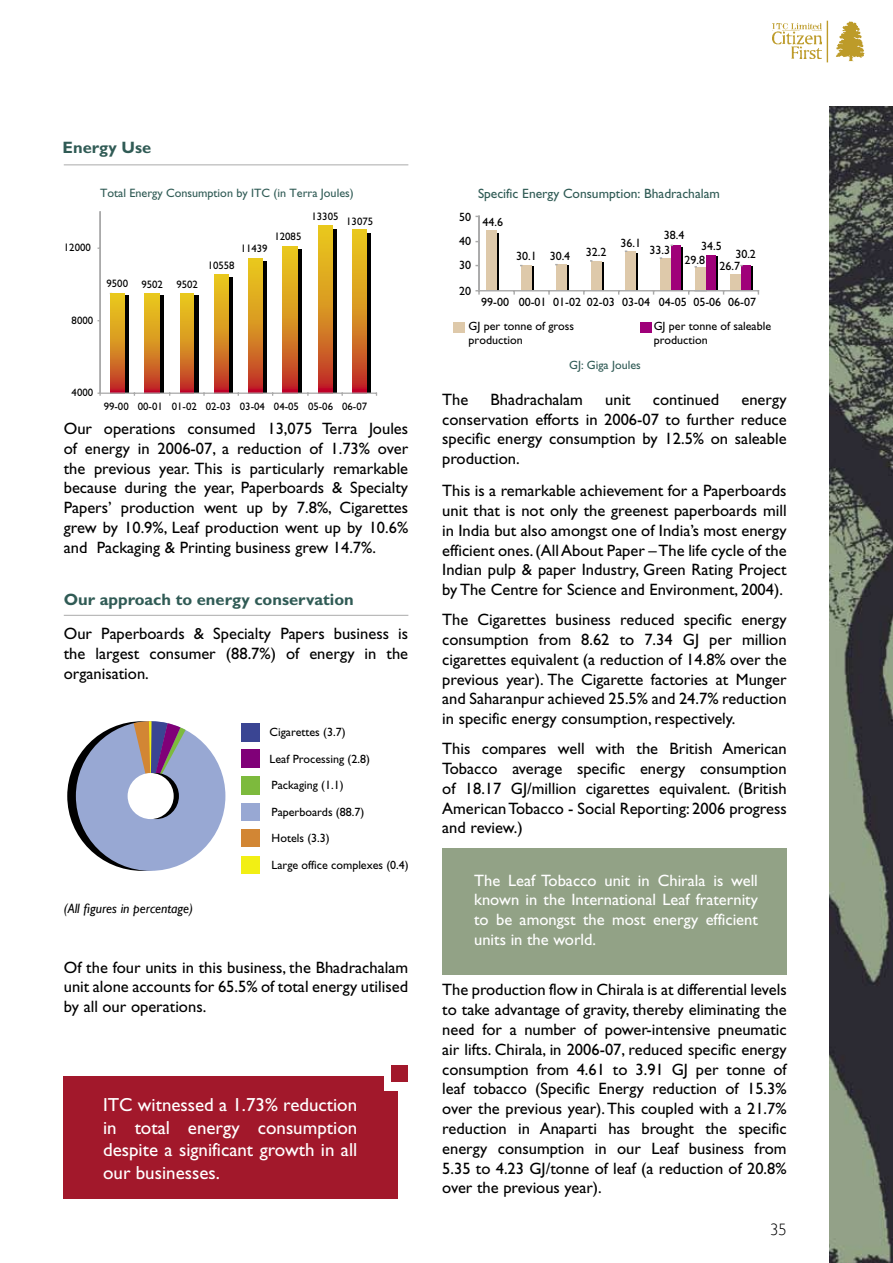
<style>
.page{position:relative;width:893px;height:1263px;background:#fff}
.page>*{position:absolute;margin:0;border:0;box-sizing:border-box;transform-origin:0 0}
.t1{font:18.9px/22.8px "Gill Sans";color:#fff;text-align:justify}
.t2{font:16.5px/19.8px "Gill Sans";color:#000;text-align:justify}
.t3{font:16.5px/19.8px "Gill Sans";color:#fff;text-align:justify}
.t4{font:700 16.5px "Gill Sans";color:#305b55}
.t5{font:300 16.5px "Gill Sans";color:#000}
.t6{font:13.5px "Gill Sans";color:#305b55}
.t7{font:italic 13.5px "Gill Sans";color:#000}
.t8{font:12.15px "Gill Sans";color:#305b55}
.t9{font:12px/26px "Gill Sans";color:#000}
.t10{font:12px "Gill Sans";color:#305b55}
.t11{font:10.8px "Gill Sans";color:#000}
</style>
<div class="page">
<svg style="left:124px;top:296px;width:5px;height:97px"></svg>
<div style="left:149px;top:296px;width:15px;height:97px;background:#000"></div>
<div style="left:185px;top:296px;width:13px;height:97px;background:#000"></div>
<svg style="left:228px;top:277px;width:5px;height:116px"></svg>
<div style="left:253px;top:261px;width:14px;height:132px;background:#000"></div>
<div style="left:287px;top:250px;width:15px;height:143px;background:#000"></div>
<svg style="left:332px;top:229px;width:5px;height:164px"></svg>
<svg style="left:366px;top:233px;width:5px;height:160px"></svg>
<svg style="left:110px;top:293px;width:14px;height:100px"></svg>
<svg style="left:145px;top:293px;width:15px;height:100px"></svg>
<svg style="left:180px;top:293px;width:14px;height:100px"></svg>
<svg style="left:214px;top:274px;width:14px;height:119px;background:#d68722"></svg>
<svg style="left:249px;top:258px;width:14px;height:135px;background:#d68622"></svg>
<svg style="left:283px;top:246px;width:15px;height:147px;background:#d68622"></svg>
<svg style="left:318px;top:225px;width:14px;height:168px;background:#d68622"></svg>
<svg style="left:353px;top:229px;width:13px;height:164px;background:#d68622"></svg>
<hr style="left:99px;top:212px;width:2px;height:181px;background:#aaa">
<hr style="left:100px;top:393px;width:276px;height:1px;background:#aaa">
<hr style="left:64px;top:164px;width:344px;height:1px;background:#aaa">
<svg style="left:67px;top:721px;width:150px;height:150px"></svg>
<div style="left:242px;top:723px;width:18px;height:18px;background:#3a4593"></div>
<div style="left:242px;top:750px;width:18px;height:18px;background:#800078"></div>
<div style="left:242px;top:776px;width:18px;height:18px;background:#7dba3d"></div>
<div style="left:242px;top:803px;width:18px;height:18px;background:#98a8d3"></div>
<div style="left:242px;top:829px;width:18px;height:18px;background:#d28634"></div>
<div style="left:242px;top:856px;width:18px;height:18px;background:#f2ef14"></div>
<div style="left:76px;top:721px;width:149px;height:150px;background:#98a8d3;border-radius:50%"></div>
<svg style="left:134px;top:721px;width:52px;height:70px"></svg>
<svg style="left:133px;top:773px;width:46px;height:46px"></svg>
<div style="left:128px;top:773px;width:46px;height:46px;background:#fff;border-radius:50%"></div>
<hr style="left:64px;top:615px;width:344px;height:1px;background:#aaa">
<div style="left:488px;top:233px;width:10px;height:57px;background:#dec9aa"></div>
<div style="left:523px;top:267px;width:11px;height:23px;background:#000"></div>
<div style="left:558px;top:265px;width:10px;height:25px;background:#dec9aa"></div>
<div style="left:593px;top:262px;width:10px;height:28px;background:#dec9aa"></div>
<div style="left:628px;top:253px;width:10px;height:37px;background:#000"></div>
<div style="left:673px;top:247px;width:10px;height:43px;background:#000"></div>
<div style="left:708px;top:256px;width:10px;height:34px;background:#000"></div>
<div style="left:743px;top:267px;width:10px;height:23px;background:#000"></div>
<div style="left:486px;top:230px;width:10px;height:61px;background:#dec9aa"></div>
<div style="left:521px;top:265px;width:11px;height:26px;background:#dec9aa"></div>
<div style="left:556px;top:264px;width:10px;height:27px;background:#dec9aa"></div>
<div style="left:591px;top:261px;width:10px;height:30px;background:#dec9aa"></div>
<div style="left:626px;top:251px;width:10px;height:40px;background:#dec9aa"></div>
<div style="left:660px;top:258px;width:11px;height:33px;background:#dec9aa"></div>
<div style="left:695px;top:267px;width:11px;height:24px;background:#dec9aa"></div>
<div style="left:730px;top:274px;width:11px;height:17px;background:#dec9aa"></div>
<div style="left:671px;top:245px;width:10px;height:46px;background:#9f0079"></div>
<div style="left:706px;top:255px;width:10px;height:36px;background:#9f0079"></div>
<div style="left:741px;top:265px;width:10px;height:26px;background:#9f0079"></div>
<hr style="left:478px;top:216px;width:2px;height:75px;background:#aaa">
<hr style="left:479px;top:290px;width:279px;height:1px;background:#aaa">
<div style="left:453px;top:322px;width:12px;height:11px;background:#dec9aa"></div>
<div style="left:640px;top:322px;width:11px;height:11px;background:#9f0079"></div>
<div style="left:64px;top:1077px;width:334px;height:122px;background:#a2182b"></div>
<div style="left:384px;top:1074px;width:16px;height:17px;background:#fff"></div>
<div style="left:391px;top:1065px;width:17px;height:17px;background:#a2182b"></div>
<svg style="left:836px;top:22px;width:28px;height:39px"></svg>
<img style="left:773px;top:23px;width:48px;height:36px">
<hr style="left:827px;top:21px;width:1px;height:41px;background:#bd9b29">
<img style="left:829px;top:106px;width:64px;height:1157px">
<div style="left:442px;top:848px;width:345px;height:126px;background:#92a286"></div>
<p class="t4" style="left:63px;top:138px;width:90px">Energy Use</p>
<p class="t8" style="left:100px;top:186px;width:255px">Total Energy Consumption by ITC (in Terra Joules)</p>
<p class="t11" style="left:64px;top:241px;width:28px">12000</p>
<p class="t11" style="left:72px;top:314px;width:23px">8000</p>
<p class="t11" style="left:107px;top:278px;width:93px">9500 9502 9502</p>
<p class="t11" style="left:208px;top:259px;width:28px">10558</p>
<p class="t11" style="left:241px;top:242px;width:28px">11439</p>
<p class="t11" style="left:274px;top:230px;width:28px">12085</p>
<p class="t11" style="left:311px;top:213px;width:63px">13305 13075</p>
<p class="t11" style="left:72px;top:386px;width:23px">4000</p>
<p class="t11" style="left:104px;top:400px;width:265px">99-00 00-01 01-02 02-03 03-04 04-05 05-06 06-07</p>
<p class="t2" style="left:64px;top:418px;width:346px">Our operations consumed 13,075 Terra Joules of energy in 2006-07, a reduction of 1.73% over the previous year. This is particularly remarkable because during the year, Paperboards &amp; Specialty Papers’ production went up by 7.8%, Cigarettes grew by 10.9%, Leaf production went up by 10.6% and Packaging &amp; Printing business grew 14.7%.</p>
<p class="t4" style="left:64px;top:589px;width:291px">Our approach to energy conservation</p>
<p class="t2" style="left:64px;top:623px;width:346px">Our Paperboards &amp; Specialty Papers business is the largest consumer (88.7%) of energy in the organisation.</p>
<p class="t7" style="left:64px;top:900px;width:131px">(All figures in percentage)</p>
<p class="t9" style="left:270px;top:719px;width:77px">Cigarettes (3.7)</p>
<p class="t9" style="left:270px;top:746px;width:102px">Leaf Processing (2.8)<br>Packaging (1.1)</p>
<p class="t9" style="left:272px;top:799px;width:94px">Paperboards (88.7)<br>Hotels (3.3)</p>
<p class="t9" style="left:272px;top:852px;width:139px">Large office complexes (0.4)</p>
<p class="t2" style="left:64px;top:957px;width:346px">Of the four units in this business, the Bhadrachalam unit alone accounts for 65.5% of total energy utilised by all our operations.</p>
<p class="t1" style="left:103px;top:1093px;width:256px">ITC witnessed a 1.73% reduction in total energy consumption despite a significant growth in all our businesses.</p>
<p class="t6" style="left:478px;top:186px;width:243px">Specific Energy Consumption: Bhadrachalam</p>
<p class="t9" style="left:459px;top:204px;width:13px;line-height:24.8px">50<br>40</p>
<p class="t9" style="left:459px;top:252px;width:13px">30<br>20</p>
<p class="t9" style="left:469px;top:290px;width:289px;line-height:24px;text-indent:12px">99-00 00-01 01-02 02-03 03-04 04-05 05-06 06-07<br>GJ per tonne of gross</p>
<p class="t9" style="left:469px;top:327px;width:55px">production</p>
<p class="t9" style="left:483px;top:209px;width:22px">44.6</p>
<p class="t9" style="left:621px;top:230px;width:22px">36.1</p>
<p class="t9" style="left:684px;top:223px;width:22px;line-height:24.8px;text-indent:-21px">38.4<br>29.8</p>
<p class="t9" style="left:701px;top:233px;width:22px">34.5</p>
<p class="t9" style="left:586px;top:239px;width:22px">32.2</p>
<p class="t9" style="left:649px;top:237px;width:22px">33.3</p>
<p class="t9" style="left:735px;top:241px;width:22px">30.2</p>
<p class="t9" style="left:516px;top:243px;width:56px">30.1 30.4</p>
<p class="t9" style="left:720px;top:253px;width:22px">26.7</p>
<p class="t9" style="left:654px;top:319px;width:119px;line-height:14.4px">GJ per tonne of saleable production</p>
<p class="t10" style="left:569px;top:358px;width:73px">GJ: Giga Joules</p>
<p class="t2" style="left:442px;top:389px;width:28px">The</p>
<p class="t2" style="left:490px;top:389px;width:94px">Bhadrachalam</p>
<p class="t2" style="left:605px;top:389px;width:27px">unit</p>
<p class="t2" style="left:653px;top:389px;width:68px">continued</p>
<p class="t2" style="left:442px;top:389px;width:346px;text-indent:299px">energy conservation efforts in 2006-07 to further reduce specific energy consumption by 12.5% on saleable production.</p>
<p class="t2" style="left:442px;top:481px;width:346px">This is a remarkable achievement for a Paperboards unit that is not only the greenest paperboards mill in India but also amongst one of India’s most energy efficient ones. (All About Paper – The life cycle of the Indian pulp &amp; paper Industry, Green Rating Project by The Centre for Science and Environment, 2004).</p>
<p class="t2" style="left:442px;top:610px;width:346px">The Cigarettes business reduced specific energy consumption from 8.62 to 7.34 GJ per million cigarettes equivalent (a reduction of 14.8% over the previous year). The Cigarette factories at Munger and Saharanpur achieved 25.5% and 24.7% reduction in specific energy consumption, respectively.</p>
<p class="t2" style="left:442px;top:739px;width:346px">This compares well with the British American Tobacco average specific energy consumption of 18.17 GJ/million cigarettes equivalent. (British American Tobacco - Social Reporting: 2006 progress and review.)</p>
<p class="t3" style="left:474px;top:870px;width:285px">The Leaf Tobacco unit in Chirala is well known in the International Leaf fraternity to be amongst the most energy efficient units in the world.</p>
<p class="t2" style="left:442px;top:980px;width:346px">The production flow in Chirala is at differential levels to take advantage of gravity, thereby eliminating the need for a number of power-intensive pneumatic air lifts. Chirala, in 2006-07, reduced specific energy consumption from 4.61 to 3.91 GJ per tonne of leaf tobacco (Specific Energy reduction of 15.3% over the previous year). This coupled with a 21.7% reduction in Anaparti has brought the specific energy consumption in our Leaf business from 5.35 to 4.23 GJ/tonne of leaf (a reduction of 20.8% over the previous year).</p>
<p class="t5" style="left:770px;top:1220px;width:9px">35</p>
</div>
